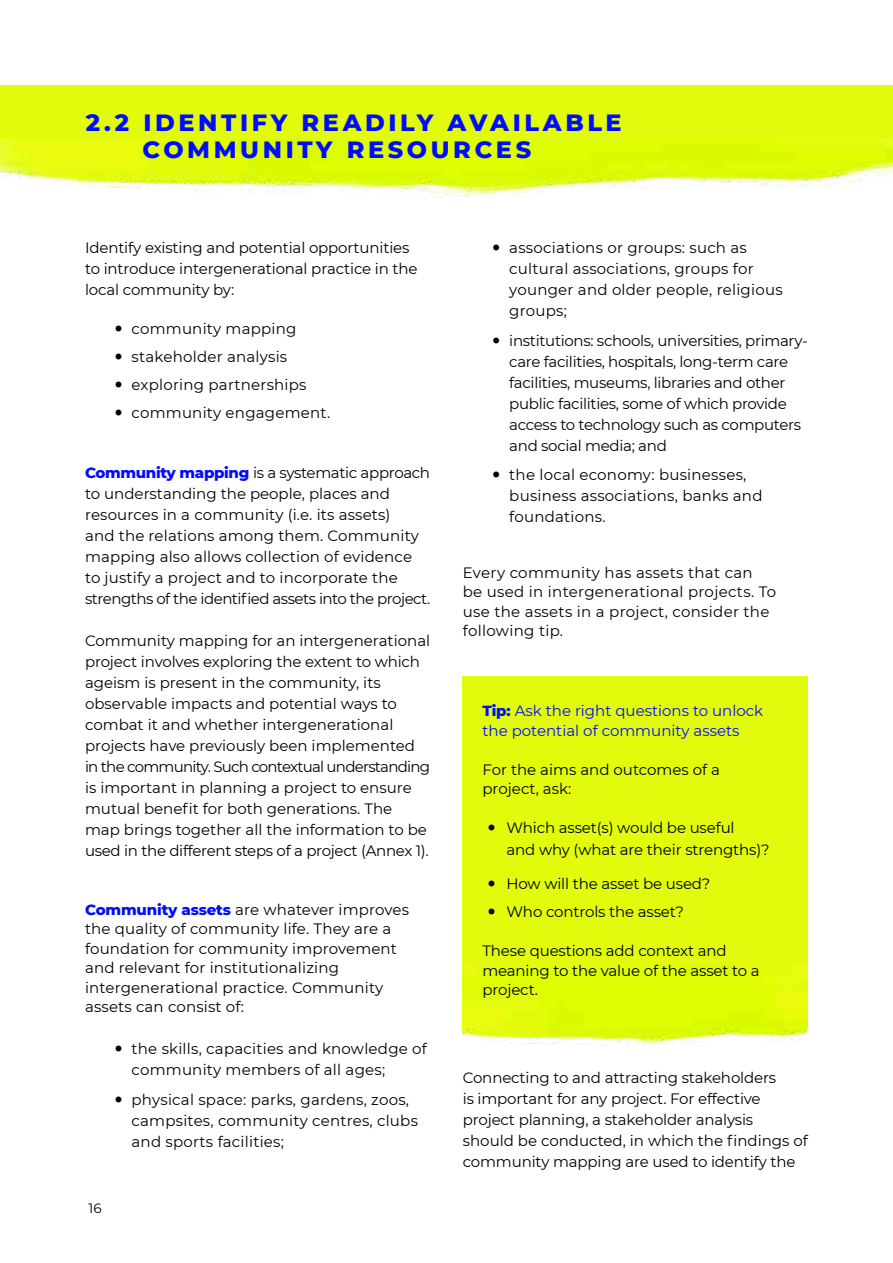
<style>
.page{position:relative;width:893px;height:1263px;background:#fff}
.page>*{position:absolute;margin:0;border:0;box-sizing:border-box;transform-origin:0 0}
.t1{font:800 24px/27px "Montserrat";letter-spacing:.15em;color:#000cff}
.t2{font:15px/21px "Montserrat";color:#000}
.t3{font:15px/21px "Montserrat";letter-spacing:-.02em;color:#000}
.t4{font:15px/19.5px "Montserrat";letter-spacing:.02em;color:#000}
.t5{font:15px/19.5px "Montserrat";color:#000cff}
.t6{font:13.5px "Montserrat";color:#000}
.s1{font-weight:800;color:#000cff}
.s2{font-weight:800}
</style>
<div class="page">
<img style="left:463px;top:964px;width:345px;height:82px">
<img style="left:0;top:138px;width:893px;height:59px">
<div style="left:0;top:85px;width:893px;height:53px;background:#e2fb0c"></div>
<div style="left:463px;top:676px;width:345px;height:288px;background:#e2fb0c"></div>
<h1 class="t1" style="left:142px;top:107px;width:481px;text-indent:-57px">2.2 IDENTIFY READILY AVAILABLE<br>COMMUNITY RESOURCES</h1>
<p class="t2" style="left:85px;top:237px;width:334px">Identify existing and potential opportunities to introduce intergenerational practice in the local community by:</p>
<p class="t2" style="left:132px;top:314px;width:200px;line-height:28px">community mapping stakeholder analysis exploring partnerships community engagement.</p>
<p class="t2" style="left:85px;top:462px;width:347px"><span class="s1">Community mapping</span> is a systematic approach to understanding the people, places and resources in a community (i.e. its assets)<br>and the relations among them. Community mapping also allows collection of evidence to justify a project and to incorporate the strengths of the identified assets into the project.</p>
<p class="t2" style="left:85px;top:630px;width:347px">Community mapping for an intergenerational project involves exploring the extent to which ageism is present in the community, its observable impacts and potential ways to combat it and whether intergenerational projects have previously been implemented in the community. Such contextual understanding is important in planning a project to ensure mutual benefit for both generations. The map brings together all the information to be used in the different steps of a project (Annex 1).</p>
<p class="t2" style="left:85px;top:899px;width:325px;line-height:19.5px"><span class="s1">Community assets</span> are whatever improves the quality of community life. They are a foundation for community improvement and relevant for institutionalizing intergenerational practice. Community assets can consist of:</p>
<p class="t2" style="left:132px;top:1038px;width:297px">the skills, capacities and knowledge of community members of all ages;</p>
<p class="t2" style="left:132px;top:1088px;width:288px">physical space: parks, gardens, zoos, campsites, community centres, clubs and sports facilities;</p>
<p class="t6" style="left:89px;top:1199px;width:15px">16</p>
<p class="t2" style="left:509px;top:237px;width:275px">associations or groups: such as cultural associations, groups for younger and older people, religious groups;</p>
<p class="t3" style="left:509px;top:329px;width:300px">institutions: schools, universities, primary&shy;care facilities, hospitals, long-term care facilities, museums, libraries and other public facilities, some of which provide access to technology such as computers and social media; and</p>
<p class="t2" style="left:509px;top:464px;width:255px">the local economy: businesses, business associations, banks and foundations.</p>
<p class="t4" style="left:463px;top:562px;width:315px">Every community has assets that can<br>be used in intergenerational projects. To use the assets in a project, consider the following tip.</p>
<p class="t5" style="left:482px;top:700px;width:282px"><span class="s2">Tip:</span> Ask the right questions to unlock the potential of community assets</p>
<p class="t2" style="left:482px;top:759px;width:239px;line-height:19.5px">For the aims and outcomes of a project, ask:</p>
<p class="t2" style="left:506px;top:816px;width:265px;line-height:22px">Which asset(s) would be useful<br>and why (what are their strengths)?</p>
<p class="t2" style="left:506px;top:869px;width:205px;line-height:28px">How will the asset be used?<br>Who controls the asset?</p>
<p class="t2" style="left:482px;top:940px;width:279px;line-height:19.5px">These questions add context and meaning to the value of the asset to a project.</p>
<p class="t2" style="left:463px;top:1066px;width:347px">Connecting to and attracting stakeholders<br>is important for any project. For effective project planning, a stakeholder analysis should be conducted, in which the findings of community mapping are used to identify the</p>
</div>
